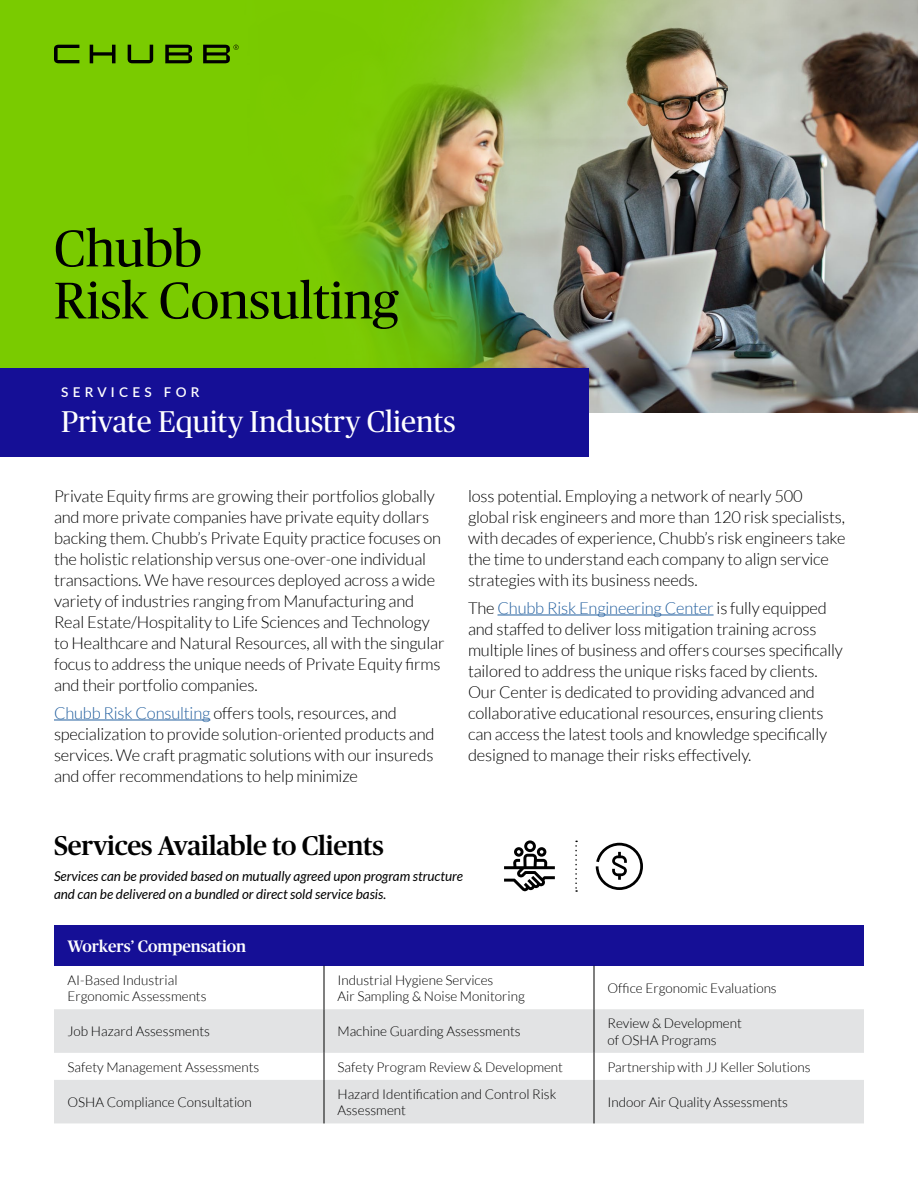
<style>
.page{position:relative;width:918px;height:1188px;background:#fff}
.page>*{position:absolute;margin:0;border:0;box-sizing:border-box;transform-origin:0 0}
.t1{font:51.45px/52.1px "Chubb Publico";color:#000}
.H1_Letterspace{font:30px "Chubb Publico";color:#fff}
.H1_Head{font:500 27px "Chubb Publico";letter-spacing:-.01em;color:#000}
.Intro{font:300 16.5px/21px "Lato";letter-spacing:-.01em;color:#000}
.Chart_Head{font:500 16.5px "Chubb Publico";color:#fff}
.Chart_Body{font:300 13.5px/16.5px "Lato";color:#000}
.Body{font:italic 13.5px/18px "Lato";color:#000}
.H1_Letterspace-2{font:600 13.5px "Lato";letter-spacing:.32em;color:#fff}
.s1{color:#215e9e}
</style>
<div class="page">
<div style="left:0;top:0;width:918px;height:412px;background:#7acb00"></div>
<img style="left:112px;top:0;width:806px;height:412px">
<div style="left:0;top:368px;width:589px;height:88px;background:#150f96"></div>
<svg style="left:575px;top:841px;width:2px;height:51px"></svg>
<svg style="left:504px;top:840px;width:51px;height:51px"></svg>
<svg style="left:596px;top:843px;width:47px;height:47px"></svg>
<svg style="left:54px;top:45px;width:185px;height:18px"></svg>
<hr style="left:54px;top:720px;width:156px;height:1px;background:#215e9e">
<hr style="left:498px;top:615px;width:216px;height:1px;background:#215e9e">
<div style="left:54px;top:925px;width:810px;height:41px;background:#150f96"></div>
<svg style="left:54px;top:1009px;width:810px;height:114px;fill:#e2e3e4"></svg>
<hr style="left:324px;top:966px;width:1px;height:43px;background:#000">
<hr style="left:594px;top:966px;width:1px;height:43px;background:#000">
<hr style="left:324px;top:1009px;width:1px;height:44px;background:#000">
<hr style="left:594px;top:1009px;width:1px;height:44px;background:#000">
<svg style="left:324px;top:1053px;width:1px;height:27px"></svg>
<svg style="left:594px;top:1053px;width:1px;height:27px"></svg>
<hr style="left:324px;top:1080px;width:1px;height:43px;background:#000">
<hr style="left:594px;top:1080px;width:1px;height:43px;background:#000">
<h1 class="t1" style="left:54px;top:220px;width:346px">Chubb<br>Risk Consulting</h1>
<h1 class="H1_Letterspace-2" style="left:61px;top:383px;width:140px">SERVICES FOR</h1>
<h1 class="H1_Letterspace" style="left:61px;top:400px;width:396px">Private Equity Industry Clients</h1>
<p class="Intro" style="left:54px;top:486px;width:392px">Private Equity firms are growing their portfolios globally and more private companies have private equity dollars backing them. Chubb’s Private Equity practice focuses on the holistic relationship versus one-over-one individual transactions. We have resources deployed across a wide variety of industries ranging from Manufacturing and Real Estate/Hospitality to Life Sciences and Technology to Healthcare and Natural Resources, all with the singular focus to address the unique needs of Private Equity firms and their portfolio companies.</p>
<p class="Intro" style="left:54px;top:702px;width:382px"><span class="s1">Chubb Risk Consulting</span> offers tools, resources, and specialization to provide solution-oriented products and services. We craft pragmatic solutions with our insureds and offer recommendations to help minimize</p>
<p class="Intro" style="left:468px;top:486px;width:379px">loss potential. Employing a network of nearly 500 global risk engineers and more than 120 risk specialists, with decades of experience, Chubb’s risk engineers take the time to understand each company to align service strategies with its business needs.</p>
<p class="Intro" style="left:468px;top:597px;width:377px">The <span class="s1">Chubb Risk Engineering Center</span> is fully equipped and staffed to deliver loss mitigation training across multiple lines of business and offers courses specifically tailored to address the unique risks faced by clients.<br>Our Center is dedicated to providing advanced and collaborative educational resources, ensuring clients can access the latest tools and knowledge specifically designed to manage their risks effectively.</p>
<h1 class="H1_Head" style="left:54px;top:827px;width:331px">Services Available to Clients</h1>
<p class="Body" style="left:54px;top:868px;width:410px">Services can be provided based on mutually agreed upon program structure and can be delivered on a bundled or direct sold service basis.</p>
<h1 class="Chart_Head" style="left:68px;top:935px;width:180px">Workers’ Compensation</h1>
<p class="Chart_Body" style="left:68px;top:972px;width:141px">AI-Based Industrial<br>Ergonomic Assessments</p>
<p class="Chart_Body" style="left:338px;top:972px;width:189px">Industrial Hygiene Services<br>Air Sampling &amp; Noise Monitoring</p>
<p class="Chart_Body" style="left:608px;top:980px;width:171px">Office Ergonomic Evaluations</p>
<p class="Chart_Body" style="left:68px;top:1023px;width:144px">Job Hazard Assessments</p>
<p class="Chart_Body" style="left:338px;top:1023px;width:185px">Machine Guarding Assessments</p>
<p class="Chart_Body" style="left:608px;top:1015px;width:136px">Review &amp; Development of OSHA Programs</p>
<p class="Chart_Body" style="left:68px;top:1059px;width:193px">Safety Management Assessments</p>
<p class="Chart_Body" style="left:338px;top:1059px;width:227px">Safety Program Review &amp; Development</p>
<p class="Chart_Body" style="left:608px;top:1059px;width:205px">Partnership with JJ Keller Solutions</p>
<p class="Chart_Body" style="left:68px;top:1094px;width:186px">OSHA Compliance Consultation</p>
<p class="Chart_Body" style="left:338px;top:1086px;width:220px">Hazard Identification and Control Risk<br>Assessment</p>
<p class="Chart_Body" style="left:608px;top:1094px;width:182px">Indoor Air Quality Assessments</p>
</div>
